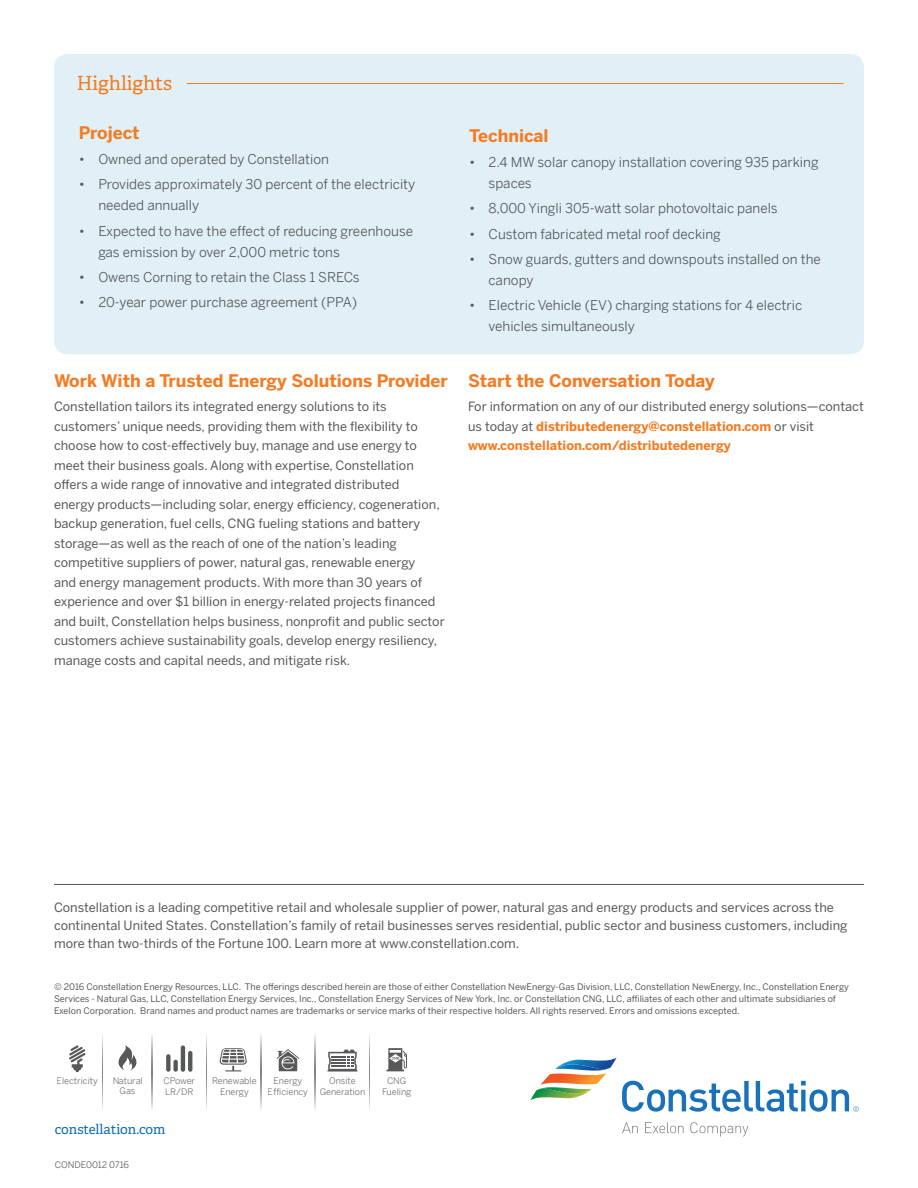
<style>
.page{position:relative;width:918px;height:1188px;background:#fff}
.page>*{position:absolute;margin:0;border:0;box-sizing:border-box;transform-origin:0 0}
.Headline_Cover_18_22{font:19.5px "Adelle Basic";color:#f47b21}
.Subhead_1_Bold_166_1{font:700 17.25px "Benton Sans";color:#f47b21}
.t1{font:13.5px/21px "Benton Sans";color:#57585a}
.Web_Address_9_14{font:13.5px "Adelle Basic";color:#0d6cb6}
.Body_9_14{font:12.75px/19.5px "Benton Sans";color:#57585a}
.Boilerplate_9_14{font:12.75px/18px "Benton Sans";color:#57585a}
.Copyright_6_8{font:9px/12px "Benton Sans";color:#57585a}
.Copyright_6_8-2{font:9px/10.5px "Benton Sans";color:#57585a;text-align:center}
.s1{font-weight:700;color:#f47b21}
</style>
<div class="page">
<div style="left:54px;top:54px;width:810px;height:300px;background:#e0f0f6;border-radius:14px"></div>
<svg style="left:622px;top:1122px;width:126px;height:14px"></svg>
<svg style="left:530px;top:1057px;width:329px;height:55px"></svg>
<svg style="left:102px;top:1034px;width:1px;height:76px"></svg>
<svg style="left:152px;top:1034px;width:1px;height:76px"></svg>
<svg style="left:206px;top:1034px;width:1px;height:76px"></svg>
<svg style="left:261px;top:1034px;width:1px;height:76px"></svg>
<svg style="left:315px;top:1034px;width:1px;height:76px"></svg>
<svg style="left:369px;top:1034px;width:1px;height:76px"></svg>
<div style="left:173px;top:1060px;width:5px;height:12px;background:#57585a;border-radius:2px"></div>
<hr style="left:188px;top:1051px;width:4px;height:21px;background:#57585a;border-radius:2px">
<div style="left:166px;top:1054px;width:5px;height:18px;background:#57585a;border-radius:2px"></div>
<hr style="left:181px;top:1045px;width:4px;height:27px;background:#57585a;border-radius:2px">
<svg style="left:69px;top:1045px;width:17px;height:27px"></svg>
<svg style="left:277px;top:1049px;width:22px;height:22px"></svg>
<svg style="left:118px;top:1045px;width:19px;height:25px"></svg>
<svg style="left:328px;top:1050px;width:29px;height:22px"></svg>
<svg style="left:387px;top:1048px;width:20px;height:23px"></svg>
<svg style="left:220px;top:1048px;width:27px;height:23px"></svg>
<hr style="left:187px;top:83px;width:656px;height:1px;background:#f47b21">
<hr style="left:54px;top:884px;width:810px;height:1px;background:#57585a">
<p class="Headline_Cover_18_22" style="left:77px;top:71px;width:97px">Highlights</p>
<p class="Subhead_1_Bold_166_1" style="left:79px;top:122px;width:62px">Project</p>
<p class="t1" style="left:79px;top:149px;width:252px">• Owned and operated by Constellation</p>
<p class="t1" style="left:98px;top:174px;width:318px;text-indent:-19px">• Provides approximately 30 percent of the electricity needed annually</p>
<p class="t1" style="left:98px;top:220px;width:316px;text-indent:-19px">• Expected to have the effect of reducing greenhouse gas emission by over 2,000 metric tons</p>
<p class="t1" style="left:79px;top:267px;width:282px">• Owens Corning to retain the Class 1 SRECs</p>
<p class="t1" style="left:79px;top:292px;width:280px">• 20-year power purchase agreement (PPA)</p>
<p class="Subhead_1_Bold_166_1" style="left:54px;top:371px;width:395px">Work With a Trusted Energy Solutions Provider</p>
<p class="Body_9_14" style="left:54px;top:397px;width:392px">Constellation tailors its integrated energy solutions to its customers’ unique needs, providing them with the flexibility to choose how to cost-effectively buy, manage and use energy to meet their business goals. Along with expertise, Constellation offers a wide range of innovative and integrated distributed<br>energy products—including solar, energy efficiency, cogeneration, backup generation, fuel cells, CNG fueling stations and battery storage—as well as the reach of one of the nation’s leading competitive suppliers of power, natural gas, renewable energy<br>and energy management products. With more than 30 years of experience and over $1 billion in energy-related projects financed and built, Constellation helps business, nonprofit and public sector customers achieve sustainability goals, develop energy resiliency, manage costs and capital needs, and mitigate risk.</p>
<p class="Subhead_1_Bold_166_1" style="left:469px;top:125px;width:81px">Technical</p>
<p class="t1" style="left:489px;top:151px;width:332px;text-indent:-20px">• 2.4 MW solar canopy installation covering 935 parking spaces</p>
<p class="t1" style="left:469px;top:198px;width:310px">• 8,000 Yingli 305-watt solar photovoltaic panels</p>
<p class="t1" style="left:469px;top:223px;width:253px">• Custom fabricated metal roof decking</p>
<p class="t1" style="left:489px;top:248px;width:334px;text-indent:-20px">• Snow guards, gutters and downspouts installed on the canopy</p>
<p class="t1" style="left:489px;top:295px;width:315px;text-indent:-20px">• Electric Vehicle (EV) charging stations for 4 electric vehicles simultaneously</p>
<p class="Subhead_1_Bold_166_1" style="left:468px;top:371px;width:248px">Start the Conversation Today</p>
<p class="Body_9_14" style="left:468px;top:397px;width:397px">For information on any of our distributed energy solutions—contact us today at <span class="s1">distributedenergy@constellation.com</span> or visit <span class="s1">www.constellation.com/distributedenergy</span></p>
<p class="Boilerplate_9_14" style="left:54px;top:898px;width:795px">Constellation is a leading competitive retail and wholesale supplier of power, natural gas and energy products and services across the continental United States. Constellation’s family of retail businesses serves residential, public sector and business customers, including more than two-thirds of the Fortune 100. Learn more at www.constellation.com.</p>
<p class="Copyright_6_8" style="left:54px;top:981px;width:796px">© 2016 Constellation Energy Resources, LLC. The offerings described herein are those of either Constellation NewEnergy-Gas Division, LLC, Constellation NewEnergy, Inc., Constellation Energy<br>Services - Natural Gas, LLC, Constellation Energy Services, Inc., Constellation Energy Services of New York, Inc. or Constellation CNG, LLC, affiliates of each other and ultimate subsidiaries of<br>Exelon Corporation. Brand names and product names are trademarks or service marks of their respective holders. All rights reserved. Errors and omissions excepted.</p>
<p class="Copyright_6_8-2" style="left:112px;top:1075px;width:32px">Natural<br>Gas</p>
<p class="Copyright_6_8-2" style="left:212px;top:1075px;width:46px">Renewable<br>Energy</p>
<p class="Copyright_6_8-2" style="left:268px;top:1075px;width:42px">Energy<br>Efficiency</p>
<p class="Copyright_6_8-2" style="left:163px;top:1075px;width:33px;text-align:left">CPower<br>LR/DR</p>
<p class="Copyright_6_8-2" style="left:320px;top:1075px;width:47px">Onsite<br>Generation</p>
<p class="Copyright_6_8-2" style="left:382px;top:1075px;width:31px">CNG<br>Fueling</p>
<p class="Copyright_6_8-2" style="left:57px;top:1076px;width:43px">Electricity</p>
<p class="Web_Address_9_14" style="left:55px;top:1120px;width:112px">constellation.com</p>
<p class="Copyright_6_8-2" style="left:55px;top:1159px;width:76px">CONDE0012 0716</p>
</div>
